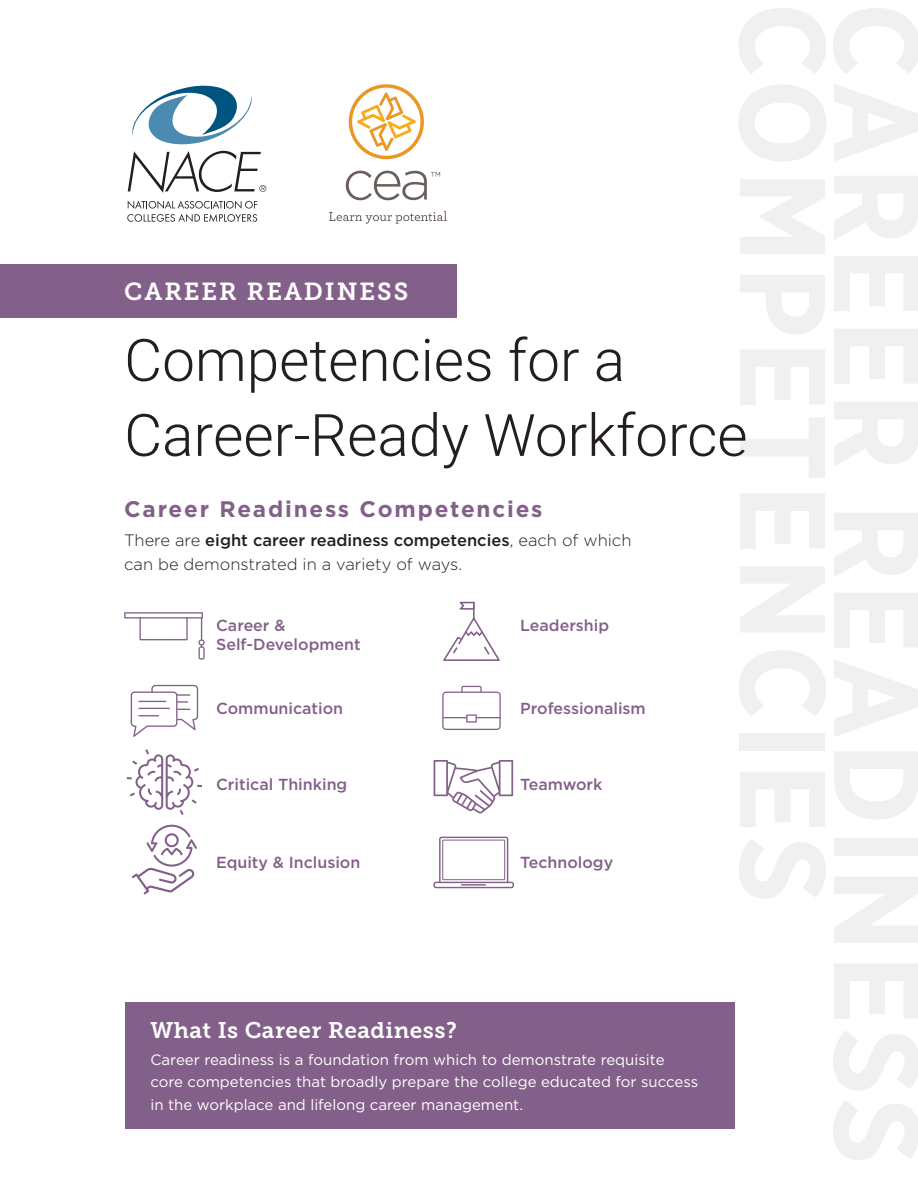
<style>
.page{position:relative;width:918px;height:1188px;background:#fff}
.page>*{position:absolute;margin:0;border:0;box-sizing:border-box;transform-origin:0 0}
.t1{font:300 58.5px/75px "Roboto";color:#231f20}
.t2{font:24.6px "Museo Slab 700";letter-spacing:.08em;color:#fff}
.t3{font:700 22.5px "Gotham";letter-spacing:.08em;color:#836089}
.t4{font:22.5px "Museo Slab 700";letter-spacing:.02em;color:#fff}
.t5{font:300 16.5px/24px "Gotham";color:#231f20}
.t6{font:500 16.05px/18.8px "Gotham";color:#836089}
.t7{font:15px/22.5px "Gotham";color:#fff}
.s1{font-weight:500}
</style>
<div class="page">
<div style="left:0;top:264px;width:456px;height:54px;background:#836089"></div>
<svg style="left:131px;top:685px;width:67px;height:52px"></svg>
<svg style="left:434px;top:760px;width:79px;height:54px"></svg>
<svg style="left:124px;top:612px;width:81px;height:48px"></svg>
<svg style="left:442px;top:686px;width:59px;height:44px"></svg>
<svg style="left:443px;top:602px;width:57px;height:59px"></svg>
<svg style="left:127px;top:749px;width:75px;height:66px"></svg>
<svg style="left:132px;top:825px;width:65px;height:69px"></svg>
<svg style="left:433px;top:837px;width:81px;height:51px"></svg>
<div style="left:442px;top:840px;width:63px;height:40px;border:1px solid #836089"></div>
<div style="left:125px;top:1002px;width:609px;height:127px;background:#836089"></div>
<svg style="left:132px;top:85px;width:120px;height:59px"></svg>
<svg style="left:128px;top:151px;width:138px;height:42px"></svg>
<svg style="left:127px;top:201px;width:130px;height:21px"></svg>
<img style="left:329px;top:84px;width:118px;height:140px">
<p class="t2" style="left:124px;top:277px;width:286px">CAREER READINESS</p>
<p class="t1" style="left:124px;top:320px;width:625px">Competencies for a<br>Career-Ready Workforce</p>
<p class="t3" style="left:124px;top:495px;width:420px">Career Readiness Competencies</p>
<p class="t5" style="left:124px;top:528px;width:509px">There are <span class="s1">eight career readiness competencies</span>, each of which can be demonstrated in a variety of ways.</p>
<p class="t6" style="left:216px;top:615px;width:146px">Career &amp;<br>Self-Development</p>
<p class="t6" style="left:520px;top:615px;width:91px">Leadership</p>
<p class="t6" style="left:216px;top:699px;width:128px">Communication</p>
<p class="t6" style="left:520px;top:699px;width:127px">Professionalism</p>
<p class="t6" style="left:216px;top:775px;width:133px">Critical Thinking</p>
<p class="t6" style="left:520px;top:775px;width:84px">Teamwork</p>
<p class="t6" style="left:216px;top:852px;width:146px">Equity &amp; Inclusion</p>
<p class="t6" style="left:520px;top:852px;width:95px">Technology</p>
<p class="t4" style="left:151px;top:1018px;width:308px">What Is Career Readiness?</p>
<p class="t7" style="left:151px;top:1048px;width:549px">Career readiness is a foundation from which to demonstrate requisite core competencies that broadly prepare the college educated for success in the workplace and lifelong career management.</p>
</div>
